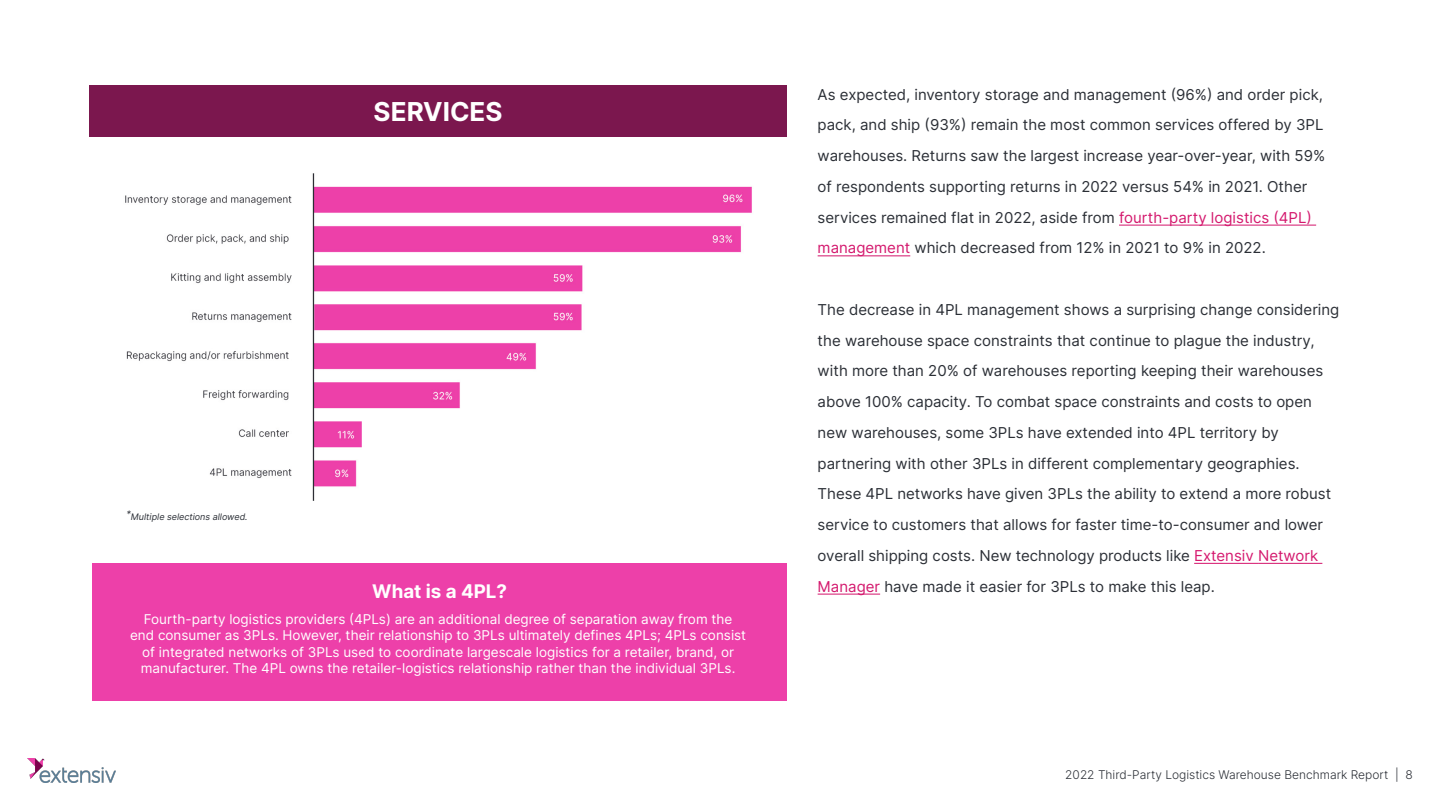
<style>
.page{position:relative;width:1440px;height:810px;background:#fff}
.page>*{position:absolute;margin:0;border:0;box-sizing:border-box;transform-origin:0 0}
.t1{font:700 26.03px "Inter";color:#fff}
.t2{font:700 18.75px "Inter";color:#fff}
.t3{font:15px/30.8px "Inter";color:#2b2f36}
.t4{font:13.5px/16.2px "Inter";color:#fff;text-align:center}
.t5{font:300 12px "Inter";color:#2b2f36}
.t6{font:italic 9px "Inter";color:#2b2f36}
.s1{color:#d4196e}
.s2{color:#d6186f}
</style>
<div class="page">
<div style="left:89px;top:85px;width:698px;height:52px;background:#7b174e"></div>
<img style="left:125px;top:173px;width:627px;height:328px">
<hr style="left:1119px;top:225px;width:197px;height:1px;background:#d4196e">
<hr style="left:818px;top:255px;width:92px;height:1px;background:#d4196e">
<hr style="left:1194px;top:563px;width:64px;height:1px;background:#d6186f">
<hr style="left:1258px;top:563px;width:64px;height:1px;background:#d4196e">
<hr style="left:818px;top:594px;width:62px;height:1px;background:#d4196e">
<div style="left:93px;top:563px;width:694px;height:138px;background:#ed40a9"></div>
<img style="left:28px;top:759px;width:87px;height:24px">
<h1 class="t1" style="left:374px;top:92px;width:131px">SERVICES</h1>
<p class="t6" style="left:126px;top:510px;width:123px">*Multiple selections allowed.</p>
<p class="t3" style="left:818px;top:78px;width:509px">As expected, inventory storage and management (96%) and order pick, pack, and ship (93%) remain the most common services offered by 3PL warehouses. Returns saw the largest increase year-over-year, with 59% of respondents supporting returns in 2022 versus 54% in 2021. Other services remained flat in 2022, aside from <span class="s1">fourth-party logistics (4PL) management</span> which decreased from 12% in 2021 to 9% in 2022.</p>
<p class="t3" style="left:818px;top:294px;width:523px">The decrease in 4PL management shows a surprising change considering the warehouse space constraints that continue to plague the industry, with more than 20% of warehouses reporting keeping their warehouses above 100% capacity. To combat space constraints and costs to open new warehouses, some 3PLs have extended into 4PL territory by partnering with other 3PLs in different complementary geographies.<br>These 4PL networks have given 3PLs the ability to extend a more robust service to customers that allows for faster time-to-consumer and lower overall shipping costs. New technology products like <span class="s2">Extensiv</span> <span class="s1">Network</span></p>
<p class="t2" style="left:372px;top:578px;width:136px">What is a 4PL?</p>
<p class="t3" style="left:818px;top:570px;width:399px"><span class="s1">Manager</span> have made it easier for 3PLs to make this leap.</p>
<p class="t4" style="left:130px;top:611px;width:618px">Fourth-party logistics providers (4PLs) are an additional degree of separation away from the end consumer as 3PLs. However, their relationship to 3PLs ultimately defines 4PLs; 4PLs consist of integrated networks of 3PLs used to coordinate largescale logistics for a retailer, brand, or manufacturer. The 4PL owns the retailer-logistics relationship rather than the individual 3PLs.</p>
<p class="t5" style="left:1065px;top:766px;width:349px">2022 Third-Party Logistics Warehouse Benchmark Report | 8</p>
</div>
